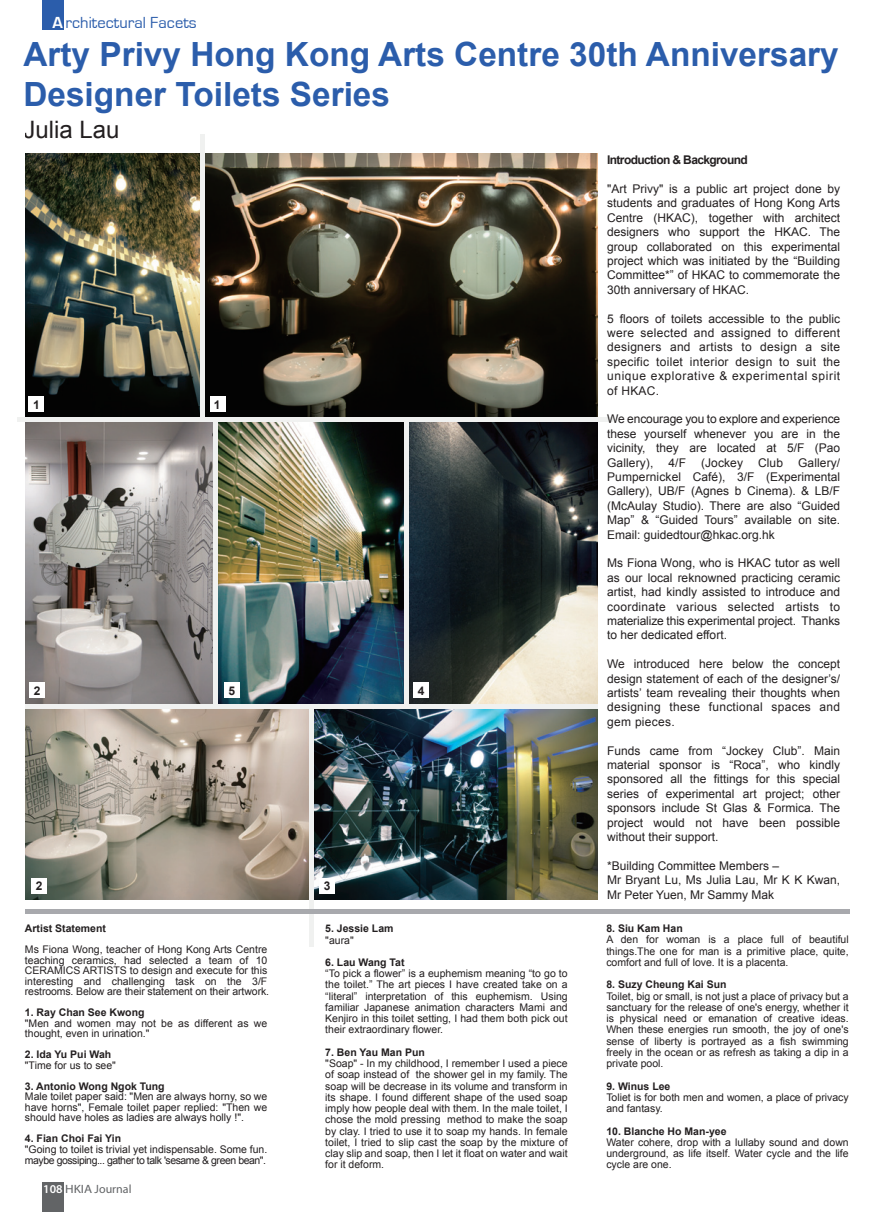
<style>
.page{position:relative;width:893px;height:1212px;background:#fff}
.page>*{position:absolute;margin:0;border:0;box-sizing:border-box;transform-origin:0 0}
.t1{font:700 33.3px/40px "Arial";color:#2b5dab}
.t2{font:24px "Arial";color:#231f20}
.t3{font:16.5px "Eurostile";letter-spacing:.005em;color:#2b5dab}
.t4{font:12px/14.4px "Arial";color:#231f20;text-align:justify}
.t5{font:700 12px "Arial";letter-spacing:-.05em;color:#231f20}
.t6{font:12px "Myriad Pro";color:#626466;scale:1.1 1}
.t7{font:10.5px/11.2px "Arial";color:#231f20}
.t8{font:700 10.5px/11.2px "Arial";color:#231f20}
.s1{font-weight:700;color:#fff}
.s2{font-weight:700}
.s3{font-weight:600;color:#fff}
.s4{font-weight:400}
</style>
<div class="page">
<div style="left:42px;top:1182px;width:22px;height:30px;background:#626466"></div>
<div style="left:42px;top:0;width:22px;height:29px;background:#2b5dab"></div>
<img style="left:25px;top:154px;width:175px;height:264px">
<img style="left:218px;top:422px;width:380px;height:283px">
<div style="left:224px;top:683px;width:15px;height:15px;background:#fff"></div>
<div style="left:29px;top:397px;width:15px;height:15px;background:#fff"></div>
<img style="left:204px;top:154px;width:394px;height:264px">
<div style="left:210px;top:397px;width:15px;height:15px;background:#fff"></div>
<img style="left:25px;top:709px;width:285px;height:190px">
<div style="left:31px;top:879px;width:15px;height:15px;background:#fff"></div>
<img style="left:25px;top:422px;width:189px;height:283px">
<div style="left:29px;top:683px;width:15px;height:15px;background:#fff"></div>
<div style="left:414px;top:683px;width:15px;height:15px;background:#fff"></div>
<img style="left:314px;top:709px;width:284px;height:190px">
<div style="left:320px;top:879px;width:15px;height:15px;background:#fff"></div>
<hr style="left:17px;top:705px;width:595px;height:4px;background:#f0f1f0">
<div style="left:598px;top:117px;width:13px;height:815px;background:#fff"></div>
<div style="left:12px;top:117px;width:13px;height:815px;background:#fff"></div>
<hr style="left:17px;top:418px;width:596px;height:4px;background:#f0f1f0">
<hr style="left:200px;top:134px;width:4px;height:284px;background:#f0f1f0">
<hr style="left:404px;top:418px;width:4px;height:289px;background:#f0f1f0">
<hr style="left:214px;top:418px;width:4px;height:289px;background:#f0f1f0">
<hr style="left:310px;top:709px;width:4px;height:238px;background:#f0f1f0">
<div style="left:25px;top:909px;width:825px;height:5px;background:#a8a9ad"></div>
<p class="t3" style="left:52px;top:14px;width:146px"><span class="s1">A</span> rchitectural Facets</p>
<p class="t1" style="left:23px;top:36px;width:817px">Arty Privy Hong Kong Arts Centre 30th Anniversary<br>Designer Toilets Series</p>
<p class="t2" style="left:23px;top:114px;width:98px">Julia Lau</p>
<p class="t5" style="left:33px;top:396px;width:8px">1</p>
<p class="t5" style="left:214px;top:396px;width:8px">1</p>
<p class="t5" style="left:34px;top:683px;width:8px">2</p>
<p class="t5" style="left:229px;top:683px;width:8px">5</p>
<p class="t5" style="left:418px;top:683px;width:8px">4</p>
<p class="t5" style="left:36px;top:878px;width:8px">2</p>
<p class="t7" style="left:25px;top:918px;width:244px;line-height:21px"><span class="s2">Artist Statement<br></span>Ms Fiona Wong, teacher of Hong Kong Arts Centre</p>
<p class="t7" style="left:25px;top:955px;width:246px;line-height:10.5px">teaching ceramics, had selected a team of 10<br>CERAMICS ARTISTS to design and execute for this interesting and challenging task on the 3/F restrooms. Below are their statement on their artwork.</p>
<p class="t7" style="left:25px;top:1007px;width:244px;line-height:10.5px"><span class="s2">1. Ray Chan See Kwong<br></span>"Men and women may not be as different as we thought, even in urination."</p>
<p class="t7" style="left:25px;top:1049px;width:93px;line-height:10.5px"><span class="s2">2. Ida Yu Pui Wah </span>"Time for us to see"</p>
<p class="t7" style="left:25px;top:1081px;width:244px;line-height:10.5px"><span class="s2">3. Antonio Wong Ngok Tung<br></span>Male toilet paper said: "Men are always horny, so we have horns", Female toilet paper replied: "Then we should have holes as ladies are always holly !".</p>
<p class="t7" style="left:25px;top:1133px;width:244px;line-height:10.8px"><span class="s2">4. Fian Choi Fai Yin<br></span>"Going to toilet is trivial yet indispensable. Some fun. maybe gossiping... gather to talk 'sesame &amp; green bean".</p>
<p class="t6" style="left:43px;top:1181px;width:82px"><span class="s3">108</span> HKIA Journal</p>
<p class="t5" style="left:324px;top:878px;width:8px">3</p>
<p class="t8" style="left:325px;top:923px;width:70px">5. Jessie Lam <span class="s4">"aura"</span></p>
<p class="t7" style="left:325px;top:957px;width:244px"><span class="s2">6. Lau Wang Tat<br></span>“To pick a flower” is a euphemism meaning “to go to the toilet.” The art pieces I have created take on a “literal” interpretation of this euphemism. Using familiar Japanese animation characters Mami and Kenjiro in this toilet setting, I had them both pick out their extraordinary flower.</p>
<p class="t7" style="left:325px;top:1047px;width:244px"><span class="s2">7. Ben Yau Man Pun<br></span>"Soap" - In my childhood, I remember I used a piece of soap instead of the shower gel in my family. The soap will be decrease in its volume and transform in its shape. I found different shape of the used soap imply how people deal with them. In the male toilet, I chose the mold pressing method to make the soap by clay. I tried to use it to soap my hands. In female toilet, I tried to slip cast the soap by the mixture of clay slip and soap, then I let it float on water and wait for it deform.</p>
<p class="t5" style="left:607px;top:152px;width:142px">Introduction &amp; Background</p>
<p class="t4" style="left:607px;top:182px;width:235px">"Art Privy" is a public art project done by students and graduates of Hong Kong Arts Centre (HKAC), together with architect designers who support the HKAC. The group collaborated on this experimental project which was initiated by the “Building Committee*” of HKAC to commemorate the 30th anniversary of HKAC.</p>
<p class="t4" style="left:607px;top:311px;width:235px">5 floors of toilets accessible to the public were selected and assigned to different designers and artists to design a site specific toilet interior design to suit the unique explorative &amp; experimental spirit of HKAC.</p>
<p class="t4" style="left:607px;top:412px;width:235px">We encourage you to explore and experience these yourself whenever you are in the vicinity, they are located at 5/F (Pao Gallery),</p>
<p class="t4" style="left:607px;top:455px;width:235px;text-indent:191px">Gallery/ Pumpernickel Café), 3/F (Experimental Gallery), UB/F (Agnes b Cinema). &amp; LB/F (McAulay Studio). There are also “Guided Map” &amp; “Guided Tours” available on site.<br>Email: guidedtour@hkac.org.hk</p>
<p class="t4" style="left:607px;top:556px;width:235px">Ms Fiona Wong, who is HKAC tutor as well as our local reknowned practicing ceramic artist, had kindly assisted to introduce and coordinate various selected artists to materialize this experimental project. Thanks to her dedicated effort.</p>
<p class="t4" style="left:607px;top:657px;width:235px">We introduced here below the concept design statement of each of the designer’s/ artists’ team revealing their thoughts when designing these functional spaces and gem pieces.</p>
<p class="t4" style="left:607px;top:743px;width:235px">Funds came from “Jockey Club”. Main material sponsor is “Roca”, who kindly sponsored all the fittings for this special series of experimental art project; other sponsors include St Glas &amp; Formica. The project would not have been possible without their support.</p>
<p class="t4" style="left:607px;top:858px;width:235px;text-align:left">*Building Committee Members –<br>Mr Bryant Lu, Ms Julia Lau, Mr K K Kwan,<br>Mr Peter Yuen, Mr Sammy Mak</p>
<p class="t4" style="left:668px;top:455px;width:19px">4/F</p>
<p class="t4" style="left:701px;top:455px;width:44px">(Jockey</p>
<p class="t4" style="left:758px;top:455px;width:27px">Club</p>
<p class="t7" style="left:606px;top:923px;width:244px"><span class="s2">8. Siu Kam Han<br></span>A den for woman is a place full of beautiful things.The one for man is a primitive place, quite, comfort and full of love. It is a placenta.</p>
<p class="t7" style="left:606px;top:979px;width:244px"><span class="s2">8. Suzy Cheung Kai Sun<br></span>Toilet, big or small, is not just a place of privacy but a sanctuary for the release of one's energy, whether it is physical need or emanation of creative ideas.<br>When these energies run smooth, the joy of one's sense of liberty is portrayed as a fish swimming freely in the ocean or as refresh as taking a dip in a private pool.</p>
<p class="t7" style="left:606px;top:1080px;width:244px"><span class="s2">9. Winus Lee<br></span>Toliet is for both men and women, a place of privacy and fantasy.</p>
<p class="t7" style="left:606px;top:1125px;width:244px"><span class="s2">10. Blanche Ho Man-yee<br></span>Water cohere, drop with a lullaby sound and down underground, as life itself. Water cycle and the life cycle are one.</p>
</div>
